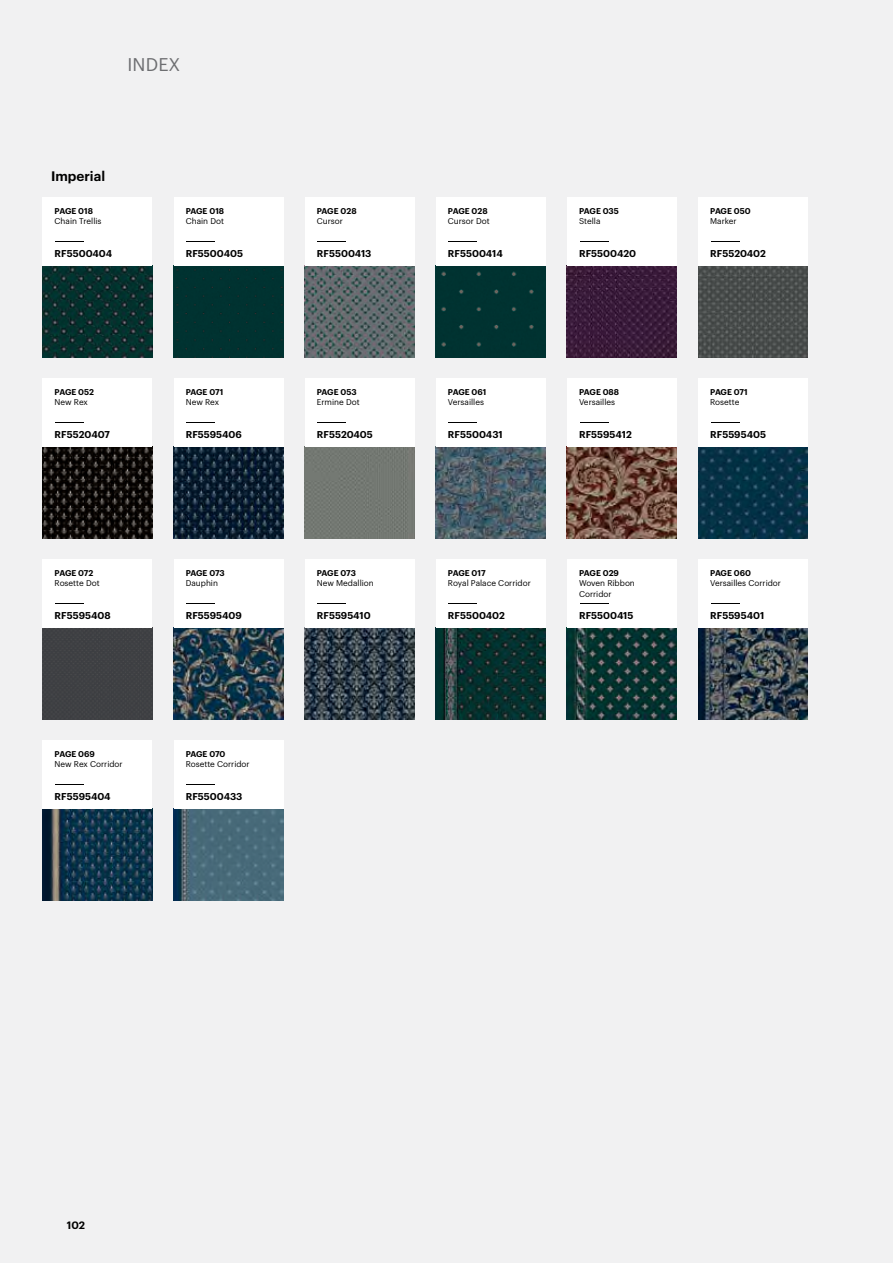
<style>
.page{position:relative;width:893px;height:1263px;background:#f1f1f2}
.page>*{position:absolute;margin:0;border:0;box-sizing:border-box;transform-origin:0 0}
.t1{font:18px "Graphik";letter-spacing:.005em;color:#6d6e71}
.t2{font:600 13.5px "Graphik";color:#000}
.t3{font:600 10.5px "Graphik";color:#000}
.t4{font:600 9.75px "Graphik";color:#000}
.t5{font:8.25px/10.5px "Graphik";color:#000}
.t6{font:600 8.25px "Graphik";letter-spacing:-.035em;color:#000}
</style>
<div class="page">
<img style="left:436px;top:628px;width:110px;height:92px">
<div style="left:436px;top:560px;width:110px;height:68px;background:#fff"></div>
<svg style="left:449px;top:603px;width:28px;height:1px"></svg>
<img style="left:43px;top:266px;width:109px;height:91px">
<div style="left:43px;top:198px;width:109px;height:68px;background:#fff"></div>
<svg style="left:55px;top:241px;width:29px;height:1px"></svg>
<div style="left:174px;top:266px;width:109px;height:91px;background:#003230"></div>
<div style="left:174px;top:198px;width:109px;height:68px;background:#fff"></div>
<svg style="left:186px;top:241px;width:29px;height:1px"></svg>
<img style="left:305px;top:266px;width:110px;height:91px">
<div style="left:305px;top:198px;width:110px;height:68px;background:#fff"></div>
<svg style="left:317px;top:241px;width:29px;height:1px"></svg>
<div style="left:436px;top:266px;width:110px;height:91px;background:#003231"></div>
<div style="left:436px;top:198px;width:110px;height:68px;background:#fff"></div>
<svg style="left:449px;top:241px;width:28px;height:1px"></svg>
<img style="left:567px;top:628px;width:110px;height:92px">
<div style="left:567px;top:560px;width:110px;height:68px;background:#fff"></div>
<svg style="left:580px;top:603px;width:28px;height:1px"></svg>
<img style="left:567px;top:266px;width:110px;height:91px">
<div style="left:567px;top:198px;width:110px;height:68px;background:#fff"></div>
<svg style="left:580px;top:241px;width:28px;height:1px"></svg>
<img style="left:698px;top:266px;width:110px;height:91px">
<div style="left:698px;top:198px;width:110px;height:68px;background:#fff"></div>
<svg style="left:711px;top:241px;width:28px;height:1px"></svg>
<img style="left:43px;top:447px;width:109px;height:92px">
<div style="left:43px;top:379px;width:109px;height:68px;background:#fff"></div>
<svg style="left:55px;top:422px;width:29px;height:1px"></svg>
<img style="left:174px;top:447px;width:109px;height:92px">
<div style="left:174px;top:379px;width:109px;height:68px;background:#fff"></div>
<svg style="left:186px;top:422px;width:29px;height:1px"></svg>
<img style="left:174px;top:628px;width:109px;height:92px">
<div style="left:174px;top:560px;width:109px;height:68px;background:#fff"></div>
<svg style="left:186px;top:603px;width:29px;height:1px"></svg>
<div style="left:305px;top:447px;width:110px;height:92px;background:#737872"></div>
<div style="left:305px;top:379px;width:110px;height:68px;background:#fff"></div>
<svg style="left:317px;top:422px;width:29px;height:1px"></svg>
<img style="left:698px;top:628px;width:110px;height:92px">
<div style="left:698px;top:560px;width:110px;height:68px;background:#fff"></div>
<svg style="left:711px;top:603px;width:28px;height:1px"></svg>
<img style="left:436px;top:447px;width:110px;height:92px">
<div style="left:436px;top:379px;width:110px;height:68px;background:#fff"></div>
<svg style="left:449px;top:422px;width:28px;height:1px"></svg>
<img style="left:567px;top:447px;width:110px;height:92px">
<div style="left:567px;top:379px;width:110px;height:68px;background:#fff"></div>
<svg style="left:580px;top:422px;width:28px;height:1px"></svg>
<img style="left:43px;top:809px;width:109px;height:92px">
<div style="left:43px;top:741px;width:109px;height:68px;background:#fff"></div>
<svg style="left:55px;top:784px;width:29px;height:1px"></svg>
<img style="left:174px;top:809px;width:109px;height:92px">
<div style="left:174px;top:741px;width:109px;height:68px;background:#fff"></div>
<svg style="left:186px;top:784px;width:29px;height:1px"></svg>
<img style="left:698px;top:447px;width:110px;height:92px">
<div style="left:698px;top:379px;width:110px;height:68px;background:#fff"></div>
<svg style="left:711px;top:422px;width:28px;height:1px"></svg>
<div style="left:43px;top:628px;width:109px;height:92px;background:#3f4043"></div>
<div style="left:43px;top:560px;width:109px;height:68px;background:#fff"></div>
<svg style="left:55px;top:603px;width:29px;height:1px"></svg>
<img style="left:305px;top:628px;width:110px;height:92px">
<div style="left:305px;top:560px;width:110px;height:68px;background:#fff"></div>
<svg style="left:317px;top:603px;width:29px;height:1px"></svg>
<h1 class="t1" style="left:128px;top:51px;width:54px">INDEX</h1>
<h2 class="t2" style="left:51px;top:165px;width:56px">Imperial</h2>
<p class="t6" style="left:55px;top:204px;width:40px">PAGE 018</p>
<p class="t5" style="left:55px;top:215px;width:48px">Chain Trellis</p>
<p class="t4" style="left:55px;top:246px;width:59px">RF5500404</p>
<p class="t6" style="left:186px;top:204px;width:40px">PAGE 018</p>
<p class="t5" style="left:186px;top:215px;width:40px">Chain Dot</p>
<p class="t4" style="left:186px;top:246px;width:59px">RF5500405</p>
<p class="t6" style="left:55px;top:385px;width:41px">PAGE 052</p>
<p class="t5" style="left:55px;top:396px;width:35px">New Rex</p>
<p class="t4" style="left:55px;top:427px;width:57px">RF5520407</p>
<p class="t6" style="left:55px;top:566px;width:40px">PAGE 072</p>
<p class="t5" style="left:55px;top:577px;width:47px">Rosette Dot</p>
<p class="t4" style="left:55px;top:608px;width:57px">RF5595408</p>
<p class="t6" style="left:186px;top:385px;width:39px">PAGE 071</p>
<p class="t5" style="left:186px;top:396px;width:35px">New Rex</p>
<p class="t4" style="left:186px;top:427px;width:58px">RF5595406</p>
<p class="t6" style="left:186px;top:566px;width:41px">PAGE 073</p>
<p class="t5" style="left:186px;top:577px;width:34px">Dauphin</p>
<p class="t4" style="left:186px;top:608px;width:58px">RF5595409</p>
<p class="t6" style="left:55px;top:747px;width:42px">PAGE 069</p>
<p class="t5" style="left:55px;top:758px;width:70px">New Rex Corridor</p>
<p class="t4" style="left:55px;top:789px;width:58px">RF5595404</p>
<p class="t6" style="left:186px;top:747px;width:41px">PAGE 070</p>
<p class="t5" style="left:186px;top:758px;width:65px">Rosette Corridor</p>
<p class="t4" style="left:186px;top:789px;width:58px">RF5500433</p>
<p class="t6" style="left:317px;top:204px;width:41px">PAGE 028</p>
<p class="t5" style="left:317px;top:215px;width:28px">Cursor</p>
<p class="t4" style="left:317px;top:246px;width:56px">RF5500413</p>
<p class="t6" style="left:317px;top:385px;width:41px">PAGE 053</p>
<p class="t5" style="left:317px;top:396px;width:44px">Ermine Dot</p>
<p class="t4" style="left:317px;top:427px;width:58px">RF5520405</p>
<p class="t6" style="left:317px;top:566px;width:41px">PAGE 073</p>
<p class="t5" style="left:317px;top:577px;width:58px">New Medallion</p>
<p class="t4" style="left:317px;top:608px;width:55px">RF5595410</p>
<p class="t6" style="left:448px;top:204px;width:41px">PAGE 028</p>
<p class="t5" style="left:448px;top:215px;width:43px">Cursor Dot</p>
<p class="t4" style="left:448px;top:246px;width:56px">RF5500414</p>
<p class="t6" style="left:579px;top:204px;width:41px">PAGE 035</p>
<p class="t5" style="left:579px;top:215px;width:23px">Stella</p>
<p class="t4" style="left:579px;top:246px;width:59px">RF5500420</p>
<p class="t6" style="left:448px;top:385px;width:40px">PAGE 061</p>
<p class="t5" style="left:448px;top:396px;width:38px">Versailles</p>
<p class="t4" style="left:448px;top:427px;width:56px">RF5500431</p>
<p class="t6" style="left:579px;top:385px;width:41px">PAGE 088</p>
<p class="t5" style="left:579px;top:396px;width:38px">Versailles</p>
<p class="t4" style="left:579px;top:427px;width:54px">RF5595412</p>
<p class="t6" style="left:448px;top:566px;width:39px">PAGE 017</p>
<p class="t5" style="left:448px;top:577px;width:84px">Royal Palace Corridor</p>
<p class="t4" style="left:448px;top:608px;width:59px">RF5500402</p>
<p class="t6" style="left:579px;top:566px;width:41px">PAGE 029</p>
<p class="t5" style="left:579px;top:577px;width:57px">Woven Ribbon<br>Corridor</p>
<p class="t4" style="left:579px;top:608px;width:56px">RF5500415</p>
<p class="t6" style="left:710px;top:204px;width:42px">PAGE 050</p>
<p class="t5" style="left:710px;top:215px;width:28px">Marker</p>
<p class="t4" style="left:710px;top:246px;width:57px">RF5520402</p>
<p class="t6" style="left:710px;top:385px;width:39px">PAGE 071</p>
<p class="t5" style="left:710px;top:396px;width:31px">Rosette</p>
<p class="t4" style="left:710px;top:427px;width:57px">RF5595405</p>
<p class="t6" style="left:710px;top:566px;width:42px">PAGE 060</p>
<p class="t5" style="left:710px;top:577px;width:72px">Versailles Corridor</p>
<p class="t4" style="left:710px;top:608px;width:56px">RF5595401</p>
<p class="t3" style="left:67px;top:1217px;width:20px">102</p>
</div>
